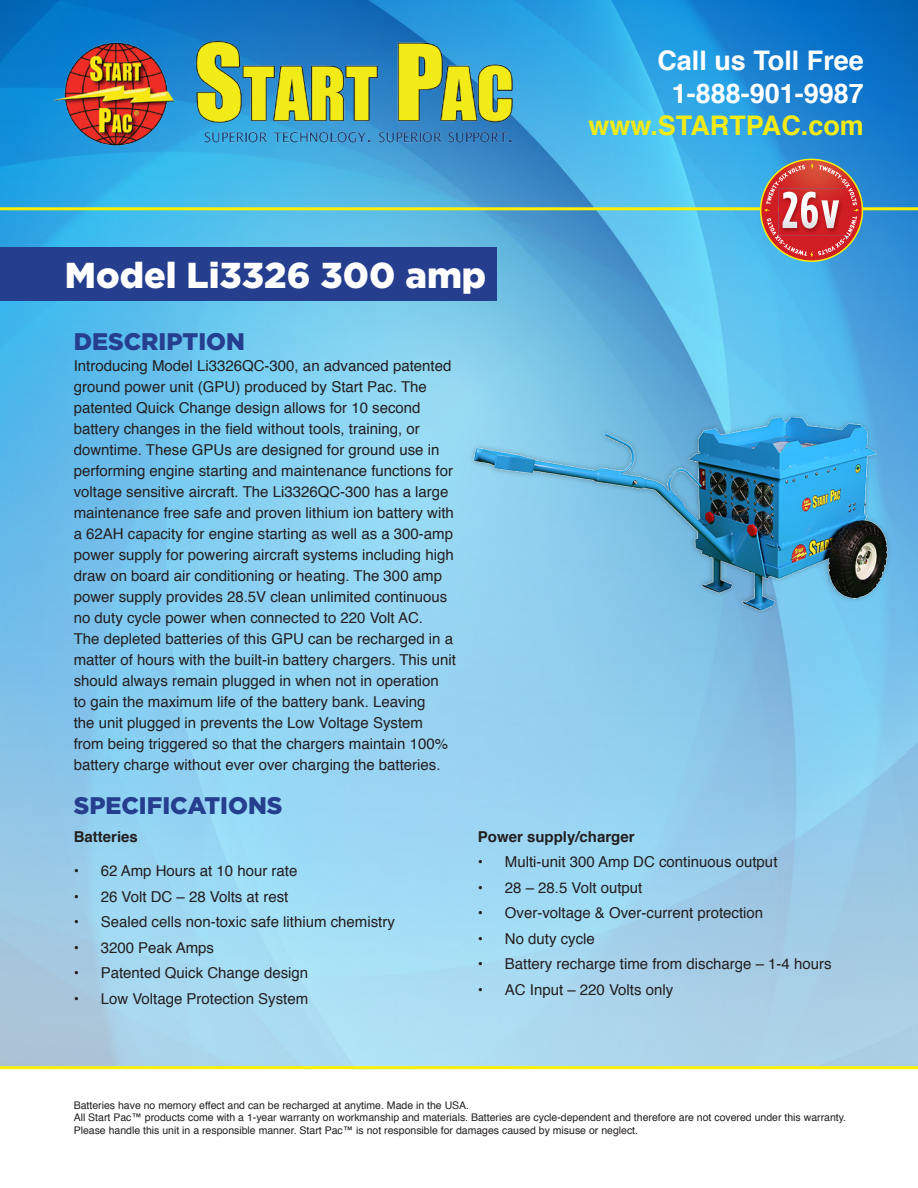
<style>
.page{position:relative;width:918px;height:1188px;background:#fff}
.page>*{position:absolute;margin:0;border:0;box-sizing:border-box;transform-origin:0 0}
.t1{font:900 36px "Gotham";color:#fff}
.t2{font:700 27px/32.4px "Helvetica";color:#fff;text-align:center}
.t3{font:700 27px "Helvetica";color:#f2eb17}
.t4{font:900 24px "Gotham";color:#253f8e}
.t5{font:15px/21px "Helvetica";color:#231f20}
.t6{font:700 15px "Helvetica";color:#231f20}
.t7{font:10.5px/12.6px "Helvetica";color:#231f20}
</style>
<div class="page">
<img style="left:0;top:0;width:918px;height:1066px">
<img style="left:54px;top:39px;width:468px;height:114px">
<hr style="left:0;top:207px;width:918px;height:3px;background:#fff101">
<hr style="left:0;top:1066px;width:918px;height:3px;background:#fff101">
<div style="left:469px;top:411px;width:423px;height:204px;background:#231f20;opacity:.35"></div>
<img style="left:472px;top:415px;width:419px;height:196px">
<div style="left:0;top:247px;width:497px;height:54px;background:#253f8e"></div>
<svg style="left:759px;top:159px;width:106px;height:103px;background:#b2676b"></svg>
<p class="t1" style="left:65px;top:254px;width:423px">Model Li3326 300 amp</p>
<h2 class="t2" style="left:657px;top:45px;width:208px">Call us Toll Free<br>1-888-901-9987</h2>
<h2 class="t3" style="left:588px;top:104px;width:277px">www.STARTPAC.com</h2>
<p class="t4" style="left:74px;top:328px;width:173px">DESCRIPTION</p>
<p class="t5" style="left:74px;top:356px;width:384px">Introducing Model Li3326QC-300, an advanced patented ground power unit (GPU) produced by Start Pac. The patented Quick Change design allows for 10 second battery changes in the field without tools, training, or downtime. These GPUs are designed for ground use in performing engine starting and maintenance functions for voltage sensitive aircraft. The Li3326QC-300 has a large maintenance free safe and proven lithium ion battery with a 62AH capacity for engine starting as well as a 300-amp power supply for powering aircraft systems including high draw on board air conditioning or heating. The 300 amp power supply provides 28.5V clean unlimited continuous no duty cycle power when connected to 220 Volt AC.<br>The depleted batteries of this GPU can be recharged in a matter of hours with the built-in battery chargers. This unit should always remain plugged in when not in operation<br>to gain the maximum life of the battery bank. Leaving<br>the unit plugged in prevents the Low Voltage System from being triggered so that the chargers maintain 100% battery charge without ever over charging the batteries.</p>
<p class="t4" style="left:74px;top:792px;width:210px">SPECIFICATIONS</p>
<p class="t6" style="left:74px;top:824px;width:66px">Batteries</p>
<p class="t5" style="left:74px;top:861px;width:225px">• 62 Amp Hours at 10 hour rate</p>
<p class="t5" style="left:74px;top:886px;width:216px">• 26 Volt DC – 28 Volts at rest</p>
<p class="t5" style="left:74px;top:912px;width:323px">• Sealed cells non-toxic safe lithium chemistry</p>
<p class="t5" style="left:74px;top:937px;width:142px">• 3200 Peak Amps</p>
<p class="t5" style="left:74px;top:963px;width:236px">• Patented Quick Change design</p>
<p class="t5" style="left:74px;top:988px;width:236px">• Low Voltage Protection System</p>
<p class="t6" style="left:478px;top:824px;width:158px">Power supply/charger</p>
<p class="t5" style="left:478px;top:852px;width:301px">• Multi-unit 300 Amp DC continuous output</p>
<p class="t5" style="left:478px;top:877px;width:166px">• 28 – 28.5 Volt output</p>
<p class="t5" style="left:478px;top:903px;width:287px">• Over-voltage &amp; Over-current protection</p>
<p class="t5" style="left:478px;top:928px;width:119px">• No duty cycle</p>
<p class="t5" style="left:478px;top:954px;width:355px">• Battery recharge time from discharge – 1-4 hours</p>
<p class="t5" style="left:478px;top:979px;width:197px">• AC Input – 220 Volts only</p>
<p class="t7" style="left:74px;top:1099px;width:774px">Batteries have no memory effect and can be recharged at anytime. Made in the USA.<br>All Start Pac™ products come with a 1-year warranty on workmanship and materials. Batteries are cycle-dependent and therefore are not covered under this warranty.<br>Please handle this unit in a responsible manner. Start Pac™ is not responsible for damages caused by misuse or neglect.</p>
</div>
